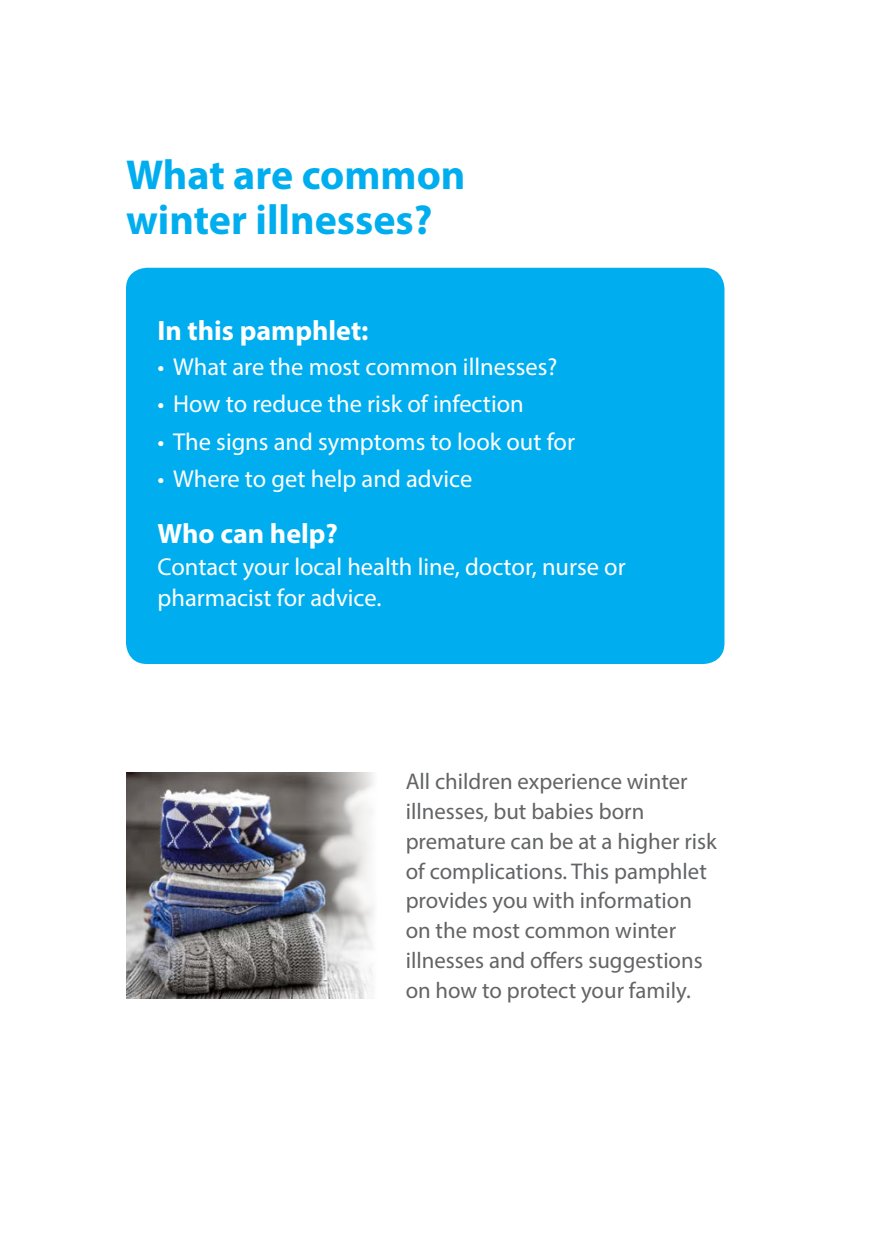
<style>
.page{position:relative;width:882px;height:1260px;background:#fff}
.page>*{position:absolute;margin:0;border:0;box-sizing:border-box;transform-origin:0 0}
.t1{font:700 42px/45.5px "Myriad Pro";color:#00aeef}
.t2{font:700 28px "Myriad Pro";color:#fff}
.t3{font:24.5px/31.5px "Myriad Pro";color:#fff}
.t4{font:22.75px/29.8px "Myriad Pro";color:#636466}
</style>
<div class="page">
<div style="left:126px;top:268px;width:598px;height:396px;background:#00aeef;border-radius:21px"></div>
<img style="left:126px;top:772px;width:248px;height:227px">
<h1 class="t1" style="left:126px;top:151px;width:341px">What are common winter illnesses?</h1>
<p class="t2" style="left:158px;top:312px;width:213px">In this pamphlet:</p>
<p class="t3" style="left:158px;top:350px;width:401px">• What are the most common illnesses?</p>
<p class="t3" style="left:158px;top:388px;width:368px">• How to reduce the risk of infection</p>
<p class="t3" style="left:158px;top:425px;width:419px">• The signs and symptoms to look out for</p>
<p class="t3" style="left:158px;top:463px;width:316px">• Where to get help and advice</p>
<p class="t2" style="left:158px;top:516px;width:182px">Who can help?</p>
<p class="t3" style="left:158px;top:551px;width:470px">Contact your local health line, doctor, nurse or pharmacist for advice.</p>
<p class="t4" style="left:406px;top:767px;width:313px">All children experience winter illnesses, but babies born premature can be at a higher risk of complications. This pamphlet provides you with information on the most common winter illnesses and offers suggestions on how to protect your family.</p>
</div>
